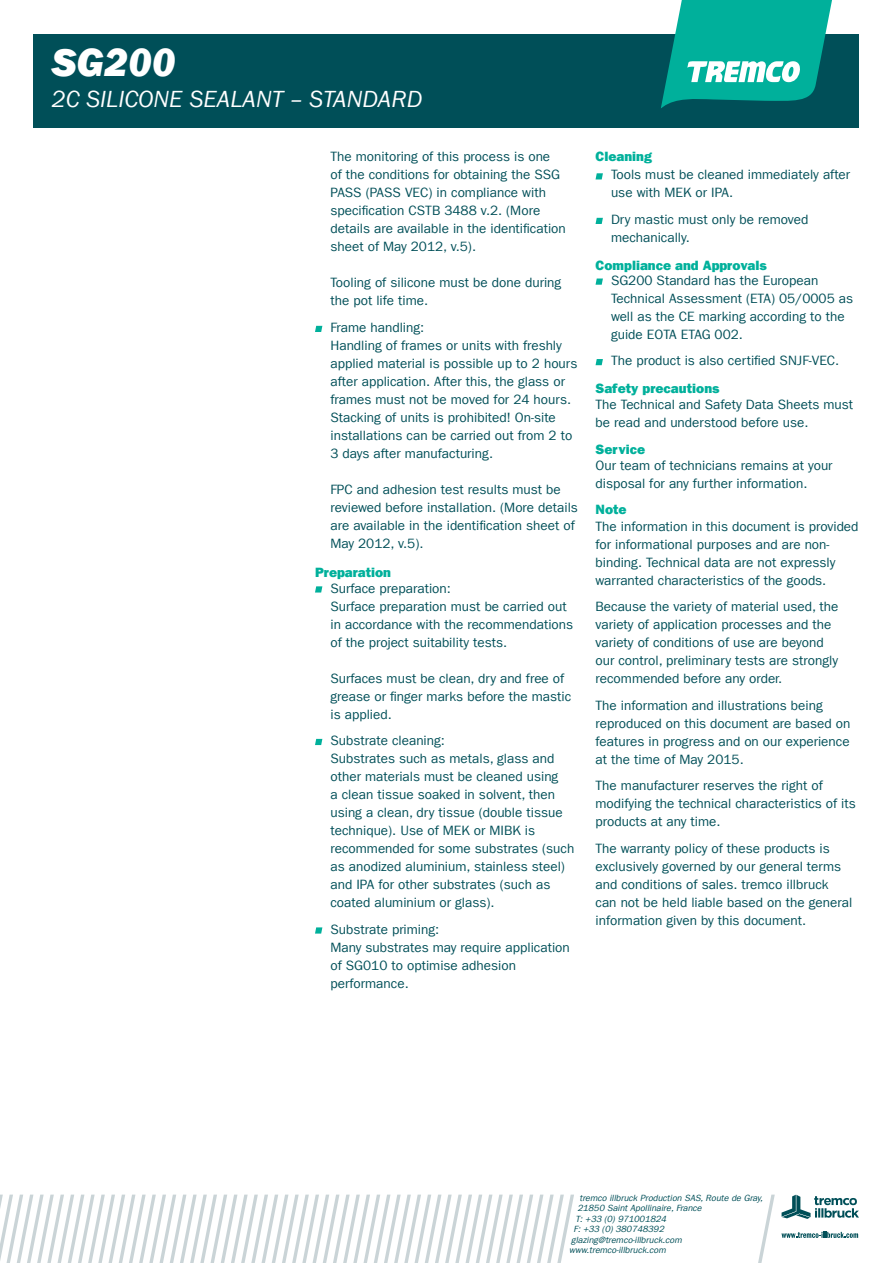
<style>
.page{position:relative;width:893px;height:1263px;background:#fff}
.page>*{position:absolute;margin:0;border:0;box-sizing:border-box;transform-origin:0 0}
.t1{font:italic 800 40.5px "Franklin Gothic LT Com";color:#fff}
.t2{font:italic 24px "Franklin Gothic LT Com";color:#fff}
.t3{font:13.5px/18px "Franklin Gothic LT Com";color:#004f58}
.t4{font:800 13.5px "Franklin Gothic LT Com";color:#00b09b}
.t5{font:italic 9px "Franklin Gothic LT Com";color:#004f58}
</style>
<div class="page">
<svg style="left:781px;top:1194px;width:78px;height:25px"></svg>
<svg style="left:781px;top:1232px;width:77px;height:6px"></svg>
<svg style="left:758px;top:1194px;width:17px;height:69px"></svg>
<svg style="left:0;top:1194px;width:574px;height:69px"></svg>
<div style="left:34px;top:34px;width:825px;height:94px;background:#004f58"></div>
<svg style="left:661px;top:0;width:171px;height:108px"></svg>
<svg style="left:315px;top:326px;width:7px;height:6px"></svg>
<svg style="left:315px;top:586px;width:7px;height:6px"></svg>
<svg style="left:315px;top:739px;width:7px;height:6px"></svg>
<svg style="left:315px;top:927px;width:7px;height:6px"></svg>
<svg style="left:595px;top:173px;width:8px;height:6px"></svg>
<svg style="left:595px;top:218px;width:8px;height:6px"></svg>
<svg style="left:595px;top:278px;width:8px;height:7px"></svg>
<svg style="left:595px;top:359px;width:8px;height:6px"></svg>
<h1 class="t1" style="left:52px;top:39px;width:125px">SG200</h1>
<h2 class="t2" style="left:52px;top:86px;width:372px">2C SILICONE SEALANT – STANDARD</h2>
<p class="t3" style="left:330px;top:148px;width:237px">The monitoring of this process is one<br>of the conditions for obtaining the SSG PASS (PASS VEC) in compliance with specification CSTB 3488 v.2. (More details are available in the identification sheet of May 2012, v.5).</p>
<p class="t3" style="left:330px;top:274px;width:232px">Tooling of silicone must be done during the pot life time.</p>
<p class="t3" style="left:330px;top:318px;width:248px">Frame handling:<br>Handling of frames or units with freshly applied material is possible up to 2 hours after application. After this, the glass or frames must not be moved for 24 hours.<br>Stacking of units is prohibited! On-site installations can be carried out from 2 to 3 days after manufacturing.</p>
<p class="t3" style="left:330px;top:480px;width:249px">FPC and adhesion test results must be reviewed before installation. (More details are available in the identification sheet of May 2012, v.5).</p>
<p class="t4" style="left:315px;top:565px;width:78px">Preparation</p>
<p class="t3" style="left:330px;top:579px;width:244px">Surface preparation:<br>Surface preparation must be carried out in accordance with the recommendations of the project suitability tests.</p>
<p class="t3" style="left:330px;top:669px;width:242px">Surfaces must be clean, dry and free of grease or finger marks before the mastic is applied.</p>
<p class="t3" style="left:330px;top:731px;width:245px">Substrate cleaning:<br>Substrates such as metals, glass and other materials must be cleaned using<br>a clean tissue soaked in solvent, then using a clean, dry tissue (double tissue technique). Use of MEK or MIBK is recommended for some substrates (such as anodized aluminium, stainless steel) and IPA for other substrates (such as coated aluminium or glass).</p>
<p class="t3" style="left:330px;top:920px;width:241px">Substrate priming:<br>Many substrates may require application of SG010 to optimise adhesion performance.</p>
<p class="t4" style="left:595px;top:149px;width:58px">Cleaning</p>
<p class="t3" style="left:611px;top:166px;width:241px">Tools must be cleaned immediately after use with MEK or IPA.</p>
<p class="t3" style="left:611px;top:210px;width:199px">Dry mastic must only be removed mechanically.</p>
<p class="t4" style="left:596px;top:257px;width:173px">Compliance and Approvals</p>
<p class="t3" style="left:611px;top:271px;width:244px">SG200 Standard has the European<br>Technical Assessment (ETA) 05/0005 as well as the CE marking according to the guide EOTA ETAG 002.</p>
<p class="t3" style="left:611px;top:352px;width:230px">The product is also certified SNJF-VEC.</p>
<p class="t4" style="left:596px;top:380px;width:125px">Safety precautions</p>
<p class="t3" style="left:596px;top:396px;width:259px">The Technical and Safety Data Sheets must be read and understood before use.</p>
<p class="t4" style="left:596px;top:441px;width:51px">Service</p>
<p class="t3" style="left:596px;top:457px;width:239px">Our team of technicians remains at your disposal for any further information.</p>
<p class="t4" style="left:596px;top:502px;width:33px">Note</p>
<p class="t3" style="left:596px;top:517px;width:264px">The information in this document is provided for informational purposes and are non&shy;binding. Technical data are not expressly warranted characteristics of the goods.</p>
<p class="t3" style="left:596px;top:598px;width:244px">Because the variety of material used, the variety of application processes and the variety of conditions of use are beyond our control, preliminary tests are strongly recommended before any order.</p>
<p class="t3" style="left:596px;top:696px;width:256px">The information and illustrations being reproduced on this document are based on features in progress and on our experience at the time of May 2015.</p>
<p class="t3" style="left:596px;top:777px;width:262px">The manufacturer reserves the right of modifying the technical characteristics of its products at any time.</p>
<p class="t3" style="left:596px;top:839px;width:258px">The warranty policy of these products is exclusively governed by our general terms and conditions of sales. tremco illbruck can not be held liable based on the general information given by this document.</p>
<p class="t5" style="left:579px;top:1192px;width:187px">tremco illbruck Production SAS,Route de Gray,</p>
<p class="t5" style="left:577px;top:1203px;width:128px">21850 Saint Apollinaire,France</p>
<p class="t5" style="left:575px;top:1213px;width:94px">T: +33 (0) 971001824</p>
<p class="t5" style="left:573px;top:1224px;width:94px">F: +33 (0) 380748392</p>
<p class="t5" style="left:571px;top:1234px;width:114px">glazing@tremco-illbruck.com</p>
<p class="t5" style="left:569px;top:1245px;width:100px">www.tremco-illbruck.com</p>
</div>
